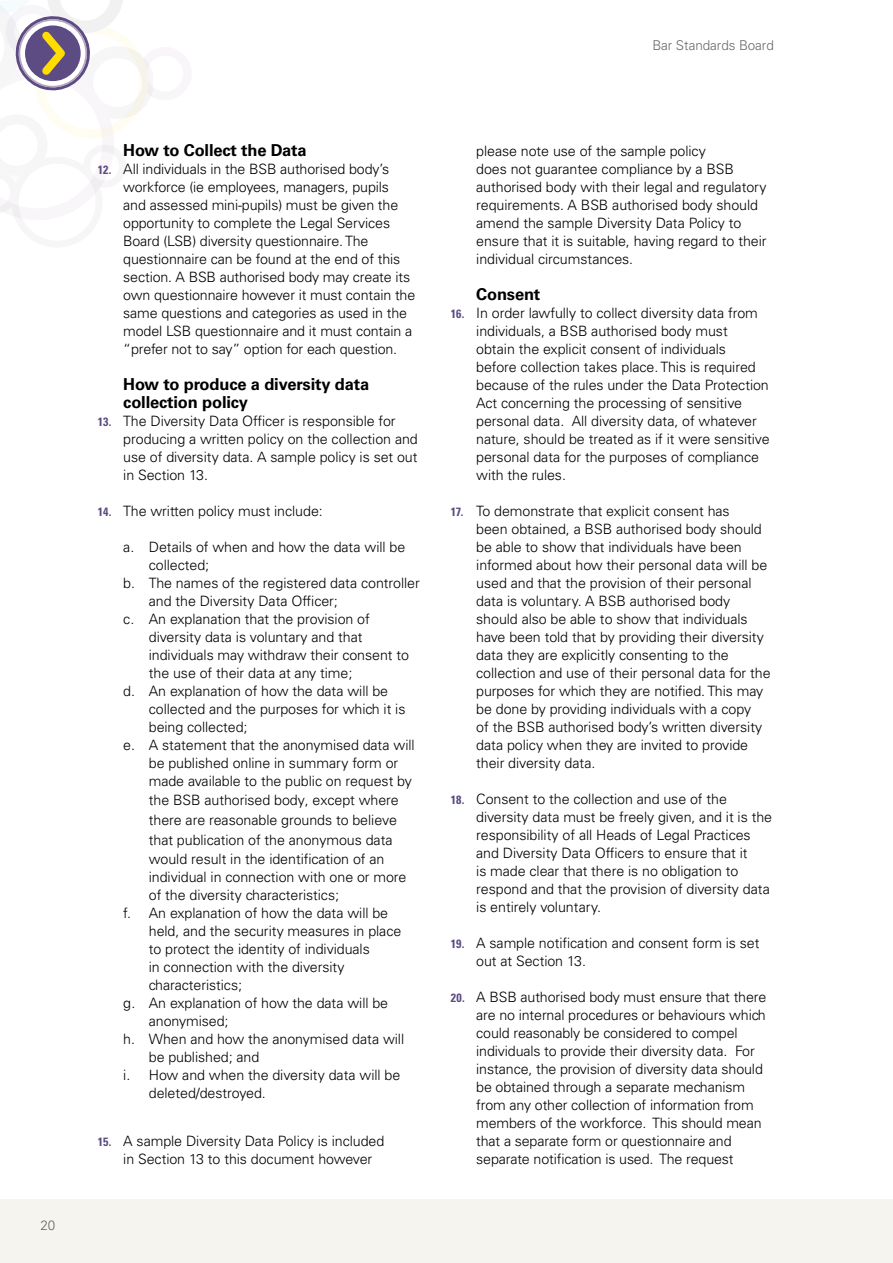
<style>
.page{position:relative;width:893px;height:1263px;background:#fff}
.page>*{position:absolute;margin:0;border:0;box-sizing:border-box;transform-origin:0 0}
.t1{font:700 16.5px/18px "Univers";letter-spacing:-.01em;color:#000}
.t2{font:300 14.25px/18px "Univers";letter-spacing:-.005em;color:#000}
.t3{font:300 13.5px "Univers";letter-spacing:-.005em;color:#696a6d}
.t4{font:700 condensed 12px "Univers";color:#5d4b83}
.s1{font-weight:700;font-stretch:condensed;font-size:12px;color:#5d4b83}
</style>
<div class="page">
<div style="left:0;top:1199px;width:893px;height:64px;background:#f5f4ee"></div>
<svg style="left:0;top:0;width:153px;height:219px"></svg>
<p class="t3" style="left:40px;top:1217px;width:16px">20</p>
<p class="t3" style="left:652px;top:37px;width:123px">Bar Standards Board</p>
<p class="t1" style="left:123px;top:141px;width:185px">How to Collect the Data</p>
<p class="t2" style="left:123px;top:160px;width:293px;text-indent:-26px"><span class="s1">12.</span> All individuals in the BSB authorised body’s workforce (ie employees, managers, pupils<br>and assessed mini-pupils) must be given the opportunity to complete the Legal Services Board (LSB) diversity questionnaire. The questionnaire can be found at the end of this section. A BSB authorised body may create its own questionnaire however it must contain the same questions and categories as used in the model LSB questionnaire and it must contain a “prefer not to say” option for each question.</p>
<p class="t1" style="left:123px;top:375px;width:247px">How to produce a diversity data collection policy</p>
<p class="t2" style="left:123px;top:412px;width:296px;text-indent:-26px"><span class="s1">13.</span> The Diversity Data Officer is responsible for producing a written policy on the collection and use of diversity data. A sample policy is set out in Section 13.</p>
<p class="t4" style="left:98px;top:504px;width:15px">14.</p>
<p class="t2" style="left:123px;top:538px;width:283px">a. Details of when and how the data will be</p>
<p class="t2" style="left:149px;top:556px;width:62px">collected;</p>
<p class="t2" style="left:123px;top:574px;width:298px">b. The names of the registered data controller</p>
<p class="t2" style="left:149px;top:592px;width:191px">and the Diversity Data Officer;</p>
<p class="t2" style="left:123px;top:610px;width:248px">c. An explanation that the provision of</p>
<p class="t2" style="left:149px;top:628px;width:215px">diversity data is voluntary and that</p>
<p class="t2" style="left:149px;top:646px;width:262px">individuals may withdraw their consent to</p>
<p class="t2" style="left:149px;top:664px;width:205px">the use of their data at any time;</p>
<p class="t2" style="left:123px;top:682px;width:266px">d. An explanation of how the data will be</p>
<p class="t2" style="left:149px;top:700px;width:258px">collected and the purposes for which it is</p>
<p class="t2" style="left:149px;top:718px;width:100px">being collected;</p>
<p class="t2" style="left:123px;top:736px;width:293px">e. A statement that the anonymised data will</p>
<p class="t2" style="left:149px;top:754px;width:251px">be published online in summary form or</p>
<p class="t2" style="left:149px;top:772px;width:265px">made available to the public on request by</p>
<p class="t2" style="left:149px;top:791px;width:252px">the BSB authorised body, except where</p>
<p class="t2" style="left:149px;top:811px;width:250px">there are reasonable grounds to believe</p>
<p class="t2" style="left:149px;top:830px;width:245px">that publication of the anonymous data</p>
<p class="t2" style="left:149px;top:850px;width:237px">would result in the identification of an</p>
<p class="t2" style="left:149px;top:868px;width:259px">individual in connection with one or more</p>
<p class="t2" style="left:149px;top:886px;width:192px">of the diversity characteristics;</p>
<p class="t2" style="left:123px;top:904px;width:266px">f. An explanation of how the data will be</p>
<p class="t2" style="left:149px;top:922px;width:254px">held, and the security measures in place</p>
<p class="t2" style="left:149px;top:940px;width:222px">to protect the identity of individuals</p>
<p class="t2" style="left:149px;top:958px;width:197px">in connection with the diversity</p>
<p class="t2" style="left:149px;top:976px;width:95px">characteristics;</p>
<p class="t2" style="left:123px;top:993px;width:266px">g. An explanation of how the data will be</p>
<p class="t2" style="left:149px;top:1011px;width:81px">anonymised;</p>
<p class="t2" style="left:123px;top:1029px;width:282px">h. When and how the anonymised data will</p>
<p class="t2" style="left:149px;top:1047px;width:112px">be published; and</p>
<p class="t2" style="left:123px;top:1065px;width:278px">i. How and when the diversity data will be</p>
<p class="t2" style="left:149px;top:1083px;width:119px">deleted/destroyed.</p>
<p class="t2" style="left:123px;top:502px;width:201px">The written policy must include:</p>
<p class="t2" style="left:123px;top:1132px;width:263px;text-indent:-26px"><span class="s1">15.</span> A sample Diversity Data Policy is included in Section 13 to this document however</p>
<p class="t2" style="left:476px;top:142px;width:292px">please note use of the sample policy<br>does not guarantee compliance by a BSB authorised body with their legal and regulatory requirements. A BSB authorised body should amend the sample Diversity Data Policy to ensure that it is suitable, having regard to their individual circumstances.</p>
<p class="t1" style="left:476px;top:285px;width:66px">Consent</p>
<p class="t2" style="left:476px;top:304px;width:295px;text-indent:-26px"><span class="s1">16.</span> In order lawfully to collect diversity data from individuals, a BSB authorised body must obtain the explicit consent of individuals before collection takes place. This is required because of the rules under the Data Protection Act concerning the processing of sensitive personal data. All diversity data, of whatever nature, should be treated as if it were sensitive personal data for the purposes of compliance with the rules.</p>
<p class="t2" style="left:476px;top:502px;width:296px;text-indent:-26px"><span class="s1">17.</span> To demonstrate that explicit consent has<br>been obtained, a BSB authorised body should be able to show that individuals have been informed about how their personal data will be used and that the provision of their personal data is voluntary. A BSB authorised body should also be able to show that individuals have been told that by providing their diversity data they are explicitly consenting to the collection and use of their personal data for the purposes for which they are notified. This may be done by providing individuals with a copy<br>of the BSB authorised body’s written diversity data policy when they are invited to provide their diversity data.</p>
<p class="t2" style="left:476px;top:790px;width:297px;text-indent:-26px"><span class="s1">18.</span> Consent to the collection and use of the diversity data must be freely given, and it is the responsibility of all Heads of Legal Practices and Diversity Data Officers to ensure that it<br>is made clear that there is no obligation to respond and that the provision of diversity data is entirely voluntary.</p>
<p class="t2" style="left:476px;top:934px;width:285px;text-indent:-26px"><span class="s1">19.</span> A sample notification and consent form is set out at Section 13.</p>
<p class="t2" style="left:476px;top:988px;width:292px;text-indent:-26px"><span class="s1">20.</span> A BSB authorised body must ensure that there are no internal procedures or behaviours which could reasonably be considered to compel individuals to provide their diversity data. For instance, the provision of diversity data should be obtained through a separate mechanism from any other collection of information from members of the workforce. This should mean that a separate form or questionnaire and separate notification is used. The request</p>
</div>
